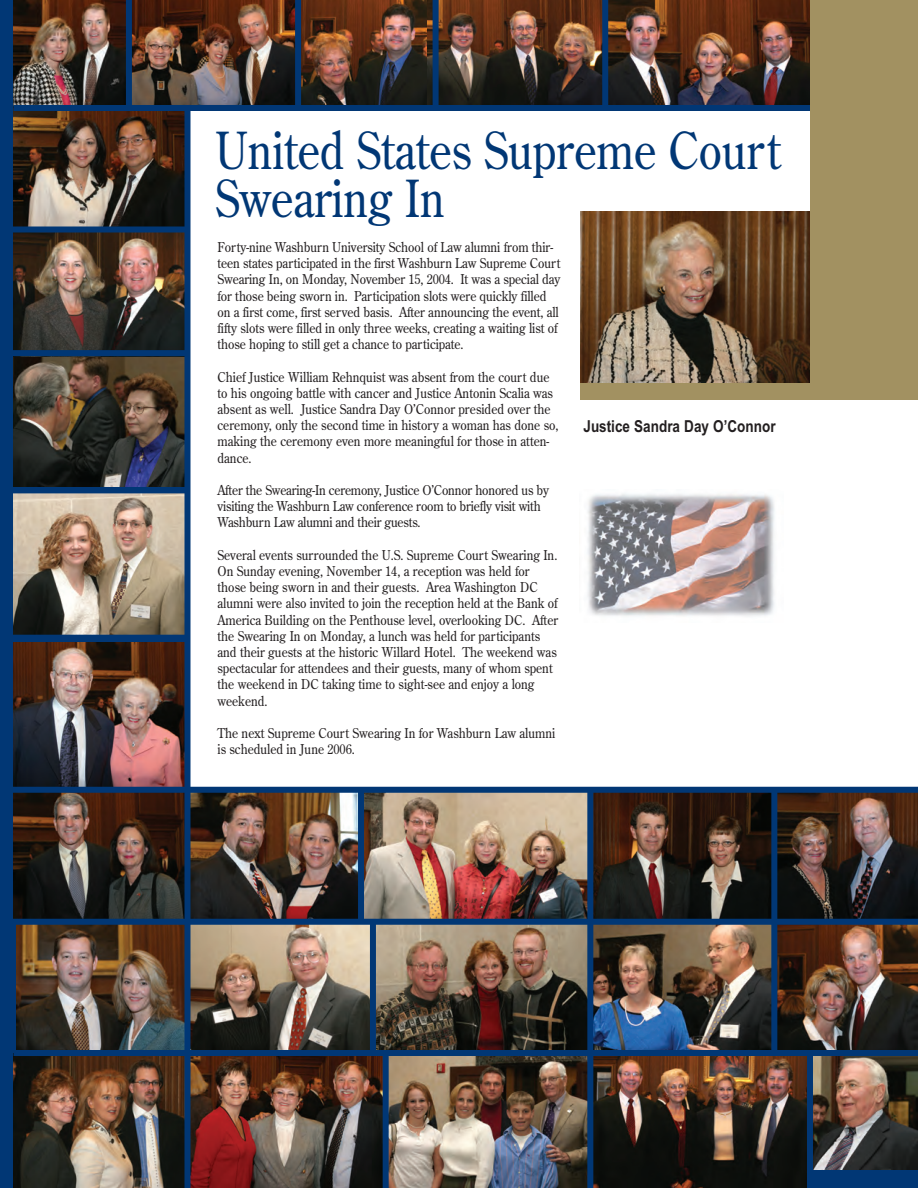
<style>
.page{position:relative;width:918px;height:1188px;background:#fff}
.page>*{position:absolute;margin:0;border:0;box-sizing:border-box;transform-origin:0 0}
.t1{font:51px/47.8px "Century Old Style";color:#013775;scale:.87 1}
.t2{font:700 16.5px "Arial Narrow";color:#231f20}
.t3{font:13.5px/16.2px "Century Old Style";color:#231f20;scale:.9 1}
</style>
<div class="page">
<img style="left:777px;top:793px;width:141px;height:126px">
<div style="left:0;top:87px;width:188px;height:1101px;background:#013775"></div>
<img style="left:14px;top:232px;width:170px;height:125px">
<div style="left:0;top:1066px;width:918px;height:122px;background:#013775"></div>
<div style="left:581px;top:212px;width:337px;height:187px;background:#a29161"></div>
<img style="left:581px;top:212px;width:229px;height:171px">
<img style="left:587px;top:493px;width:188px;height:124px">
<div style="left:810px;top:0;width:108px;height:398px;background:#a29161"></div>
<img style="left:389px;top:1056px;width:198px;height:132px">
<img style="left:364px;top:793px;width:223px;height:126px">
<img style="left:190px;top:925px;width:180px;height:125px">
<img style="left:593px;top:925px;width:178px;height:125px">
<img style="left:14px;top:357px;width:170px;height:129px">
<img style="left:376px;top:925px;width:211px;height:125px">
<img style="left:813px;top:1056px;width:104px;height:113px">
<svg style="left:593px;top:793px;width:178px;height:126px;background:#392a21"></svg>
<img style="left:14px;top:1056px;width:170px;height:132px">
<img style="left:190px;top:1056px;width:193px;height:132px">
<img style="left:14px;top:0;width:112px;height:105px">
<img style="left:14px;top:642px;width:170px;height:145px">
<img style="left:14px;top:793px;width:170px;height:126px">
<img style="left:190px;top:793px;width:168px;height:126px">
<img style="left:14px;top:111px;width:170px;height:115px">
<img style="left:608px;top:0;width:202px;height:105px">
<hr style="left:917px;top:1053px;width:1px;height:135px;background:#fff">
<img style="left:593px;top:1056px;width:214px;height:132px">
<img style="left:132px;top:0;width:163px;height:105px">
<img style="left:16px;top:925px;width:168px;height:125px">
<img style="left:777px;top:925px;width:141px;height:125px">
<img style="left:301px;top:0;width:127px;height:105px">
<img style="left:428px;top:0;width:174px;height:105px">
<img style="left:14px;top:493px;width:170px;height:142px">
<div style="left:602px;top:0;width:6px;height:108px;background:#013775"></div>
<div style="left:295px;top:0;width:6px;height:108px;background:#013775"></div>
<div style="left:126px;top:0;width:6px;height:108px;background:#013775"></div>
<div style="left:433px;top:0;width:6px;height:108px;background:#013775"></div>
<div style="left:14px;top:105px;width:796px;height:6px;background:#013775"></div>
<div style="left:4px;top:350px;width:184px;height:6px;background:#013775"></div>
<div style="left:2px;top:787px;width:916px;height:6px;background:#013775"></div>
<div style="left:14px;top:1050px;width:904px;height:6px;background:#013775"></div>
<div style="left:587px;top:790px;width:6px;height:398px;background:#013775"></div>
<div style="left:771px;top:790px;width:6px;height:263px;background:#013775"></div>
<div style="left:0;top:919px;width:918px;height:6px;background:#013775"></div>
<div style="left:370px;top:920px;width:6px;height:133px;background:#013775"></div>
<div style="left:358px;top:790px;width:6px;height:132px;background:#013775"></div>
<div style="left:383px;top:1055px;width:6px;height:133px;background:#013775"></div>
<div style="left:807px;top:1053px;width:6px;height:135px;background:#013775"></div>
<h1 class="t1" style="left:215px;top:127px;width:652px">United States Supreme Court<br>Swearing In</h1>
<p class="t3" style="left:218px;top:239px;width:383px">Forty-nine Washburn University School of Law alumni from thir&shy;teen states participated in the first Washburn Law Supreme Court Swearing In, on Monday, November 15, 2004. It was a special day for those being sworn in. Participation slots were quickly filled on a first come, first served basis. After announcing the event, all fifty slots were filled in only three weeks, creating a waiting list of those hoping to still get a chance to participate.</p>
<p class="t3" style="left:218px;top:369px;width:380px">Chief Justice William Rehnquist was absent from the court due to his ongoing battle with cancer and Justice Antonin Scalia was absent as well. Justice Sandra Day O’Connor presided over the ceremony, only the second time in history a woman has done so, making the ceremony even more meaningful for those in atten&shy;dance.</p>
<p class="t3" style="left:218px;top:482px;width:370px">After the Swearing-In ceremony, Justice O’Connor honored us by visiting the Washburn Law conference room to briefly visit with<br>Washburn Law alumni and their guests.</p>
<p class="t3" style="left:218px;top:547px;width:380px">Several events surrounded the U.S. Supreme Court Swearing In.<br>On Sunday evening, November 14, a reception was held for those being sworn in and their guests. Area Washington DC alumni were also invited to join the reception held at the Bank of America Building on the Penthouse level, overlooking DC. After the Swearing In on Monday, a lunch was held for participants and their guests at the historic Willard Hotel. The weekend was spectacular for attendees and their guests, many of whom spent the weekend in DC taking time to sight-see and enjoy a long weekend.</p>
<p class="t3" style="left:218px;top:725px;width:377px">The next Supreme Court Swearing In for Washburn Law alumni is scheduled in June 2006.</p>
<p class="t2" style="left:584px;top:417px;width:194px">Justice Sandra Day O’Connor</p>
</div>
